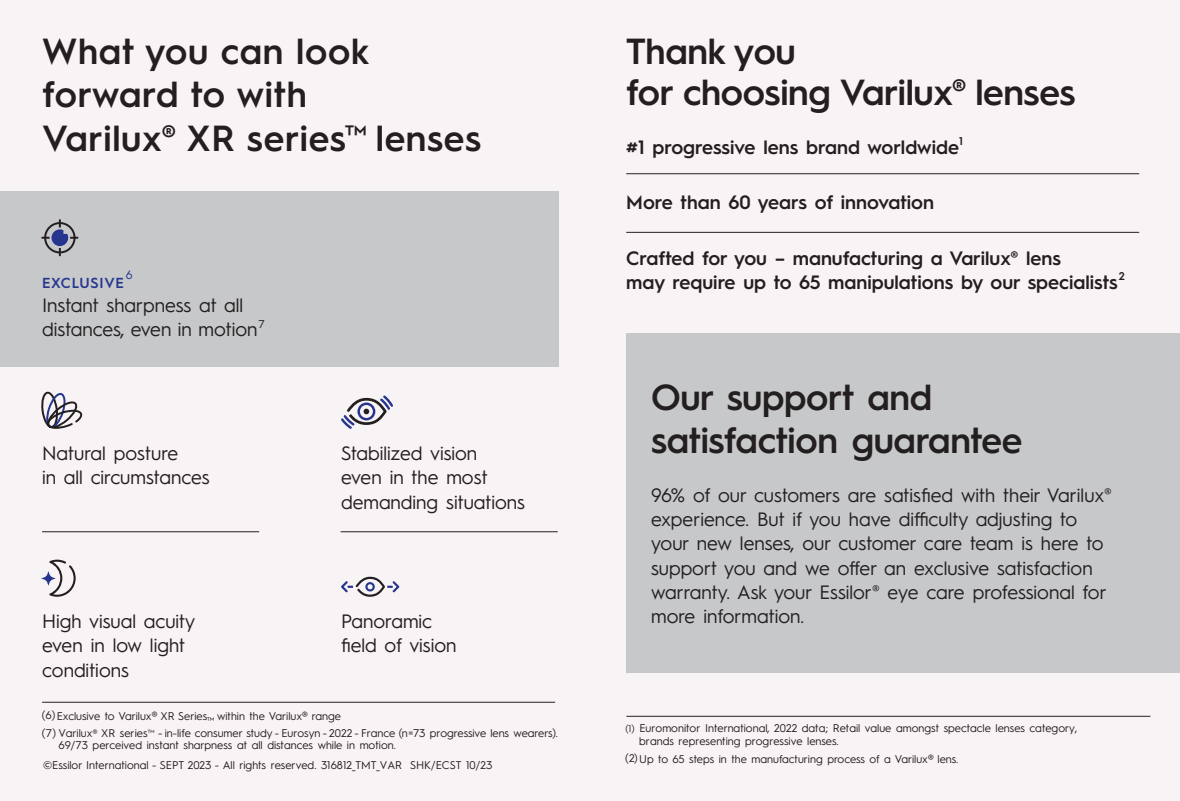
<style>
.page{position:relative;width:1180px;height:801px;background:#fff}
.page>*{position:absolute;margin:0;border:0;box-sizing:border-box;transform-origin:0 0}
.t1{font:600 36.5px/43.8px "Hurme Geometric Sans 1";letter-spacing:-.01em;color:#231f20}
.t2{font:600 36.5px/43.8px "Hurme Geometric Sans 1";letter-spacing:.02em;color:#231f20}
.t3{font:19.5px/24.2px "Hurme Geometric Sans 1";color:#231f20}
.t4{font:600 19.5px/24.2px "Hurme Geometric Sans 1";color:#231f20}
.t5{font:600 14.5px "Hurme Geometric Sans 1";letter-spacing:.05em;color:#26368e}
.t6{font:12px "Hurme Geometric Sans 1";color:#26368e}
.t7{font:11.25px/12.5px "Hurme Geometric Sans 1";color:#231e1f}
.t8{font:600 11.25px "Hurme Geometric Sans 1";color:#231f20}
.t9{font:9.75px "Hurme Geometric Sans 1";color:#231e1f}
.s1{font-size:16px}
.s2{font-size:13.5px}
.s3{font-weight:300;font-size:9px}
</style>
<div class="page">
<div style="left:523px;top:0;width:656px;height:801px;background:#f8f4f5"></div>
<div style="left:626px;top:333px;width:553px;height:340px;background:#c7c8ca"></div>
<hr style="left:626px;top:173px;width:512px;height:1px;background:#231f20">
<hr style="left:626px;top:232px;width:512px;height:1px;background:#231f20">
<hr style="left:626px;top:716px;width:523px;height:1px;background:#231f20">
<div style="left:0;top:0;width:595px;height:801px;background:#f8f4f5"></div>
<div style="left:0;top:191px;width:558px;height:176px;background:#c7c8ca"></div>
<hr style="left:42px;top:702px;width:513px;height:1px;background:#231f20">
<svg style="left:341px;top:395px;width:52px;height:34px"></svg>
<svg style="left:41px;top:560px;width:35px;height:37px"></svg>
<svg style="left:341px;top:577px;width:58px;height:20px"></svg>
<hr style="left:42px;top:531px;width:217px;height:1px;background:#231f20">
<hr style="left:340px;top:531px;width:217px;height:1px;background:#231f20">
<svg style="left:41px;top:391px;width:42px;height:38px"></svg>
<svg style="left:41px;top:219px;width:37px;height:37px"></svg>
<p class="t2" style="left:42px;top:27px;width:440px">What you can look forward to with<br>Varilux® XR series<sup>™</sup> lenses</p>
<p class="t6" style="left:126px;top:266px;width:8px">6</p>
<p class="t3" style="left:42px;top:292px;width:224px">Instant sharpness at all distances, even in motion<sup>7</sup></p>
<p class="t5" style="left:42px;top:272px;width:83px">EXCLUSIVE</p>
<p class="t3" style="left:42px;top:440px;width:169px">Natural posture<br>in all circumstances</p>
<p class="t3" style="left:42px;top:608px;width:155px">High visual acuity even in low light conditions</p>
<p class="t3" style="left:341px;top:440px;width:185px">Stabilized vision<br>even in the most demanding situations</p>
<p class="t3" style="left:341px;top:608px;width:117px">Panoramic field of vision</p>
<p class="t7" style="left:42px;top:709px;width:301px">(6)Exclusive to Varilux<span class="s1">®</span> XR Series<sub>™</sub> within the Varilux<span class="s1">®</span> range</p>
<p class="t7" style="left:58px;top:726px;width:501px;text-indent:-17px">(7) Varilux<span class="s2">®</span> XR series<span class="s3">™</span> - in-life consumer study - Eurosyn - 2022 - France (n=73 progressive lens wearers).<br>69/73 perceived instant sharpness at all distances while in motion.</p>
<p class="t7" style="left:43px;top:758px;width:450px">©Essilor International - SEPT 2023 - All rights reserved. 316812_TMT_VAR SHK/ECST 10/23</p>
<p class="t1" style="left:626px;top:28px;width:451px;line-height:41.2px">Thank you<br>for choosing Varilux® lenses</p>
<p class="t4" style="left:626px;top:133px;width:334px">#1 progressive lens brand worldwide</p>
<p class="t8" style="left:958px;top:133px;width:5px">1</p>
<p class="t4" style="left:626px;top:189px;width:309px">More than 60 years of innovation</p>
<p class="t4" style="left:626px;top:245px;width:493px">Crafted for you – manufacturing a Varilux® lens<br>may require up to 65 manipulations by our specialists</p>
<p class="t8" style="left:1118px;top:269px;width:8px">2</p>
<p class="t1" style="left:650px;top:373px;width:373px">Our support and satisfaction guarantee</p>
<p class="t3" style="left:650px;top:482px;width:462px">96% of our customers are satisfied with their Varilux® experience. But if you have difficulty adjusting to your new lenses, our customer care team is here to support you and we offer an exclusive satisfaction warranty. Ask your Essilor® eye care professional for more information.</p>
<p class="t7" style="left:639px;top:721px;width:439px">Euromonitor International, 2022 data; Retail value amongst spectacle lenses category, brands representing progressive lenses.</p>
<p class="t7" style="left:625px;top:752px;width:334px">(2)Up to 65 steps in the manufacturing process of a Varilux<span class="s1">®</span> lens.</p>
<p class="t9" style="left:625px;top:722px;width:11px">(1)</p>
</div>
